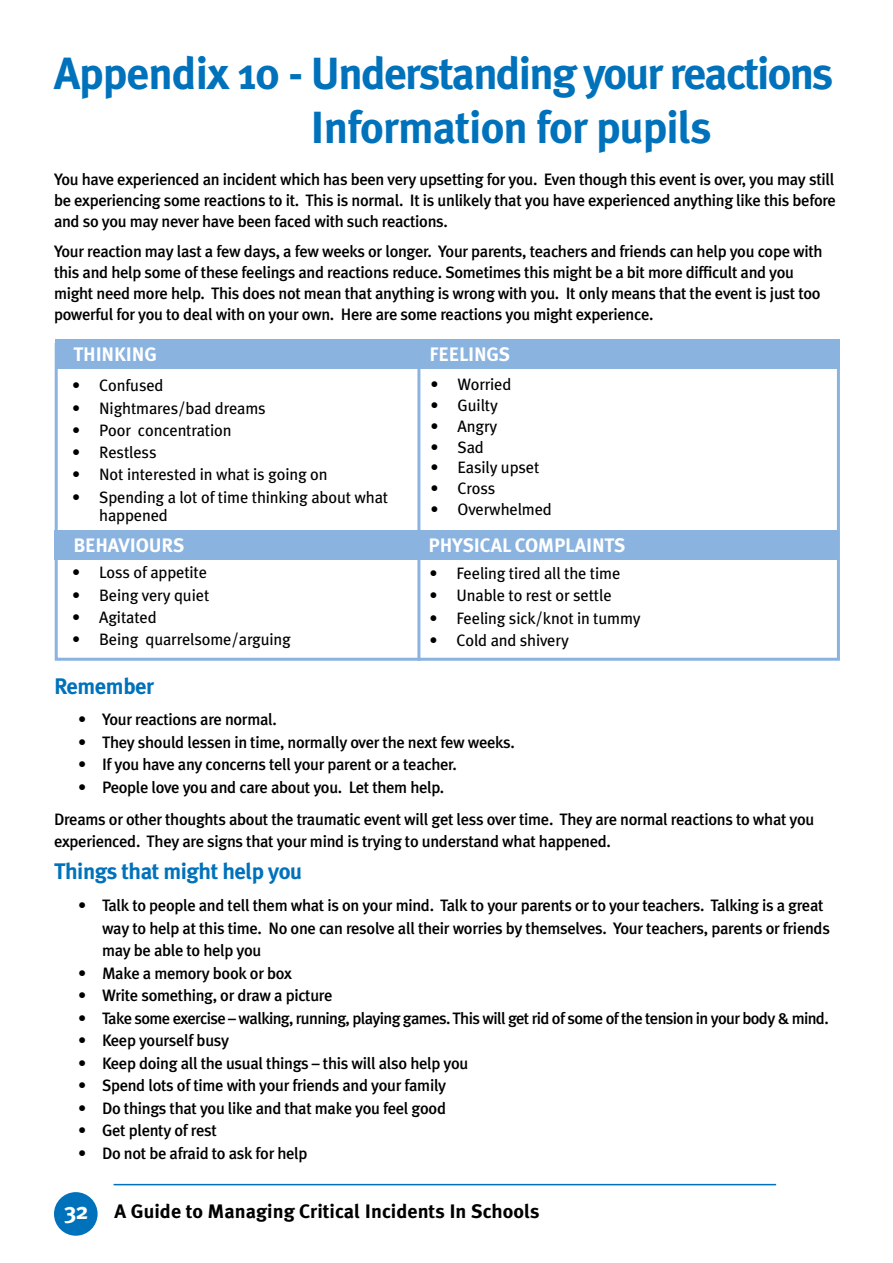
<style>
.page{position:relative;width:893px;height:1263px;background:#fff}
.page>*{position:absolute;margin:0;border:0;box-sizing:border-box;transform-origin:0 0}
.t1{font:700 45px/54px "Meta Plus";letter-spacing:-.03em;color:#0072bb}
.t2{font:700 22.5px "Meta Plus";letter-spacing:-.02em;color:#0072bb}
.t3{font:700 19.5px "Meta Plus";color:#000}
.t4{font:700 19.5px "Meta Plus";letter-spacing:-.01em;color:#fff}
.t5{font:500 16.5px/21px "Meta Plus";letter-spacing:-.02em;color:#000}
.t6{font:16.5px/18px "Meta Plus";letter-spacing:-.01em;color:#000}
.t7{font:500 16.5px "Meta Plus";letter-spacing:-.04em;color:#000}
.s1{font-size:23.25px;color:#fff}
</style>
<div class="page">
<div style="left:54px;top:1192px;width:44px;height:44px;background:#0072bb;border-radius:50%"></div>
<hr style="left:114px;top:1184px;width:662px;height:1px;background:#0072bb">
<div style="left:55px;top:343px;width:785px;height:318px;border:3px solid #8ab3e0"></div>
<div style="left:55px;top:339px;width:785px;height:29px;background:#8ab3e0"></div>
<hr style="left:417px;top:368px;width:3px;height:293px;background:#8ab3e0">
<div style="left:54px;top:530px;width:785px;height:29px;background:#8ab3e0"></div>
<h1 class="t1" style="left:310px;top:46px;width:524px;text-indent:-256px">Appendix 10 - Understanding your reactions<br>Information for pupils</h1>
<p class="t5" style="left:54px;top:169px;width:783px;text-align:justify">You have experienced an incident which has been very upsetting for you. Even though this event is over, you may still be experiencing some reactions to it. This is normal. It is unlikely that you have experienced anything like this before and so you may never have been faced with such reactions.</p>
<p class="t5" style="left:54px;top:240px;width:770px">Your reaction may last a few days, a few weeks or longer. Your parents, teachers and friends can help you cope with this and help some of these feelings and reactions reduce. Sometimes this might be a bit more difficult and you might need more help. This does not mean that anything is wrong with you. It only means that the event is just too powerful for you to deal with on your own. Here are some reactions you might experience.</p>
<p class="t4" style="left:73px;top:343px;width:85px">THINKING</p>
<p class="t4" style="left:430px;top:343px;width:82px">FEELINGS</p>
<p class="t6" style="left:72px;top:376px;width:93px">• Confused</p>
<p class="t6" style="left:72px;top:399px;width:195px">• Nightmares/bad dreams</p>
<p class="t6" style="left:72px;top:421px;width:161px">• Poor concentration</p>
<p class="t6" style="left:72px;top:443px;width:86px">• Restless</p>
<p class="t6" style="left:72px;top:465px;width:257px">• Not interested in what is going on</p>
<p class="t6" style="left:99px;top:488px;width:290px;text-indent:-27px">• Spending a lot of time thinking about what happened</p>
<p class="t6" style="left:431px;top:375px;width:82px">• Worried</p>
<p class="t6" style="left:431px;top:396px;width:69px">• Guilty</p>
<p class="t6" style="left:431px;top:417px;width:68px">• Angry</p>
<p class="t6" style="left:431px;top:438px;width:55px">• Sad</p>
<p class="t6" style="left:431px;top:458px;width:110px">• Easily upset</p>
<p class="t6" style="left:431px;top:479px;width:66px">• Cross</p>
<p class="t6" style="left:431px;top:500px;width:123px">• Overwhelmed</p>
<p class="t4" style="left:73px;top:534px;width:113px">BEHAVIOURS</p>
<p class="t4" style="left:429px;top:534px;width:198px">PHYSICAL COMPLAINTS</p>
<p class="t6" style="left:430px;top:564px;width:192px">• Feeling tired all the time</p>
<p class="t6" style="left:430px;top:586px;width:184px">• Unable to rest or settle</p>
<p class="t6" style="left:430px;top:609px;width:213px">• Feeling sick/knot in tummy</p>
<p class="t6" style="left:430px;top:631px;width:141px">• Cold and shivery</p>
<p class="t6" style="left:72px;top:563px;width:137px">• Loss of appetite</p>
<p class="t6" style="left:72px;top:586px;width:139px">• Being very quiet</p>
<p class="t6" style="left:72px;top:608px;width:86px">• Agitated</p>
<p class="t6" style="left:72px;top:630px;width:220px">• Being quarrelsome/arguing</p>
<h2 class="t2" style="left:54px;top:673px;width:102px">Remember</h2>
<p class="t5" style="left:78px;top:709px;width:200px">• Your reactions are normal.</p>
<p class="t5" style="left:78px;top:732px;width:438px">• They should lessen in time, normally over the next few weeks.</p>
<p class="t5" style="left:78px;top:754px;width:380px">• If you have any concerns tell your parent or a teacher.</p>
<p class="t5" style="left:54px;top:771px;width:762px;line-height:31.8px;text-indent:24px">• People love you and care about you. Let them help.<br>Dreams or other thoughts about the traumatic event will get less over time. They are normal reactions to what you</p>
<p class="t5" style="left:54px;top:831px;width:558px">experienced. They are signs that your mind is trying to understand what happened.</p>
<h2 class="t2" style="left:54px;top:858px;width:250px">Things that might help you</h2>
<p class="t5" style="left:102px;top:894px;width:729px;line-height:22.5px;text-indent:-24px">• Talk to people and tell them what is on your mind. Talk to your parents or to your teachers. Talking is a great way to help at this time. No one can resolve all their worries by themselves. Your teachers, parents or friends may be able to help you</p>
<p class="t5" style="left:78px;top:962px;width:215px">• Make a memory book or box</p>
<p class="t5" style="left:78px;top:985px;width:256px">• Write something, or draw a picture</p>
<p class="t7" style="left:78px;top:1008px;width:752px">• Take some exercise – walking, running, playing games. This will get rid of some of the tension in your body &amp; mind.</p>
<p class="t5" style="left:78px;top:1030px;width:153px">• Keep yourself busy</p>
<p class="t5" style="left:78px;top:1052px;width:392px">• Keep doing all the usual things – this will also help you</p>
<p class="t5" style="left:78px;top:1075px;width:370px">• Spend lots of time with your friends and your family</p>
<p class="t5" style="left:78px;top:1097px;width:370px">• Do things that you like and that make you feel good</p>
<p class="t5" style="left:78px;top:1120px;width:140px">• Get plenty of rest</p>
<p class="t5" style="left:78px;top:1142px;width:231px">• Do not be afraid to ask for help</p>
<p class="t3" style="left:65px;top:1200px;width:476px"><span class="s1">32</span> A Guide to Managing Critical Incidents In Schools</p>
</div>
